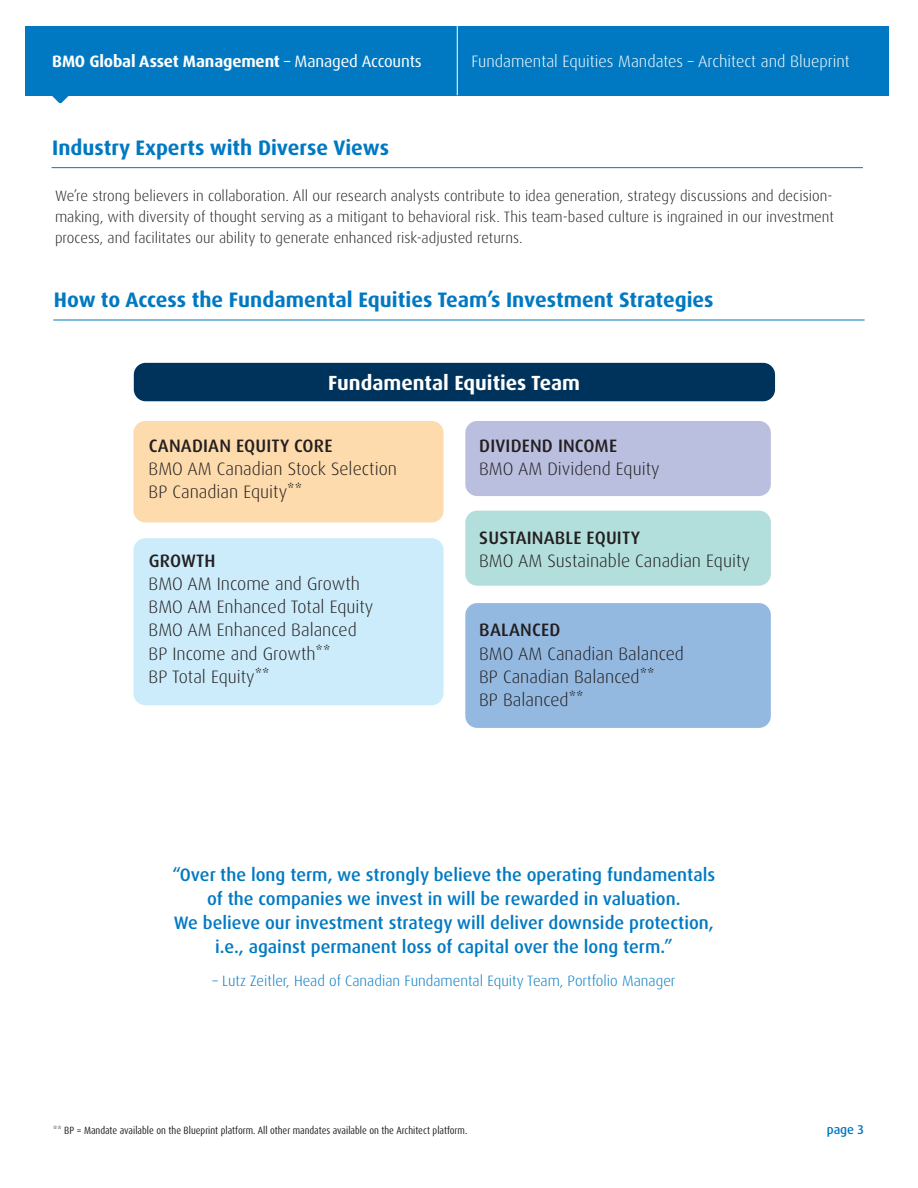
<style>
.page{position:relative;width:918px;height:1188px;background:#fff}
.page>*{position:absolute;margin:0;border:0;box-sizing:border-box;transform-origin:0 0}
.t1{font:700 21px "Dax Pro";color:#0079c2}
.t2{font:700 20.55px "Dax Pro";color:#fff}
.t3{font:300 18px "Dax Pro";color:#231f20}
.t4{font:500 18px/24px "Dax Pro";color:#0079c2;text-align:center}
.t5{font:500 18px "Dax Pro";letter-spacing:.01em;color:#231f20}
.t6{font:300 16.5px "Dax Pro";color:#fff}
.t7{font:700 16.5px "Dax Pro";letter-spacing:-.01em;color:#fff}
.t8{font:300 15px/21px "Dax Pro";color:#231f20;text-align:justify}
.t9{font:300 15px "Dax Pro";color:#0079c2}
.t10{font:13.5px "Dax Pro";letter-spacing:-.01em;color:#fff}
.t11{font:500 12.75px "Dax Pro";color:#0079c2}
.t12{font:condensed 10.5px "Dax Pro";color:#231f20}
.s1{font-weight:400}
</style>
<div class="page">
<div style="left:133px;top:421px;width:311px;height:101px;background:#fddbad;border-radius:12px"></div>
<div style="left:465px;top:421px;width:306px;height:75px;background:#bbbfdf;border-radius:12px"></div>
<div style="left:465px;top:603px;width:306px;height:125px;background:#94b9e1;border-radius:12px"></div>
<div style="left:465px;top:511px;width:306px;height:75px;background:#b2dedb;border-radius:12px"></div>
<div style="left:133px;top:538px;width:311px;height:167px;background:#ccecfb;border-radius:12px"></div>
<div style="left:25px;top:26px;width:864px;height:69px;background:#0079c2"></div>
<svg style="left:51px;top:95px;width:19px;height:8px"></svg>
<hr style="left:457px;top:23px;width:1px;height:72px;background:#fff">
<hr style="left:52px;top:167px;width:811px;height:1px;background:#0079c2">
<div style="left:134px;top:363px;width:641px;height:38px;background:#00335c;border-radius:12px"></div>
<hr style="left:53px;top:320px;width:812px;height:1px;background:#0079c2">
<p class="t7" style="left:52px;top:51px;width:371px">BMO Global Asset Management <span class="s1">– Managed Accounts</span></p>
<p class="t6" style="left:471px;top:51px;width:380px">Fundamental Equities Mandates – Architect and Blueprint</p>
<p class="t10" style="left:288px;top:58px;width:336px">BMO Private Sustainable Opportunities Canadian Equity Fund</p>
<p class="t1" style="left:52px;top:134px;width:338px">Industry Experts with Diverse Views</p>
<p class="t8" style="left:55px;top:185px;width:780px">We’re strong believers in collaboration. All our research analysts contribute to idea generation, strategy discussions and decision&shy;making, with diversity of thought serving as a mitigant to behavioral risk. This team-based culture is ingrained in our investment process, and facilitates our ability to generate enhanced risk-adjusted returns.</p>
<p class="t1" style="left:54px;top:286px;width:661px">How to Access the Fundamental Equities Team’s Investment Strategies</p>
<p class="t2" style="left:328px;top:370px;width:254px">Fundamental Equities Team</p>
<p class="t5" style="left:149px;top:434px;width:185px">CANADIAN EQUITY CORE</p>
<p class="t3" style="left:149px;top:457px;width:250px">BMO AM Canadian Stock Selection</p>
<p class="t3" style="left:149px;top:480px;width:155px">BP Canadian Equity**</p>
<p class="t5" style="left:149px;top:549px;width:68px">GROWTH</p>
<p class="t3" style="left:149px;top:572px;width:213px">BMO AM Income and Growth</p>
<p class="t3" style="left:149px;top:595px;width:226px">BMO AM Enhanced Total Equity</p>
<p class="t3" style="left:149px;top:619px;width:210px">BMO AM Enhanced Balanced</p>
<p class="t3" style="left:149px;top:642px;width:183px">BP Income and Growth**</p>
<p class="t3" style="left:149px;top:665px;width:123px">BP Total Equity**</p>
<p class="t5" style="left:479px;top:434px;width:139px">DIVIDEND INCOME</p>
<p class="t3" style="left:479px;top:457px;width:182px">BMO AM Dividend Equity</p>
<p class="t5" style="left:479px;top:526px;width:162px">SUSTAINABLE EQUITY</p>
<p class="t3" style="left:479px;top:549px;width:272px">BMO AM Sustainable Canadian Equity</p>
<p class="t5" style="left:479px;top:619px;width:83px">BALANCED</p>
<p class="t3" style="left:479px;top:642px;width:206px">BMO AM Canadian Balanced</p>
<p class="t3" style="left:479px;top:665px;width:177px">BP Canadian Balanced**</p>
<p class="t3" style="left:479px;top:688px;width:106px">BP Balanced**</p>
<p class="t4" style="left:172px;top:863px;width:544px">“Over the long term, we strongly believe the operating fundamentals of the companies we invest in will be rewarded in valuation.<br>We believe our investment strategy will deliver downside protection, i.e., against permanent loss of capital over the long term.”</p>
<p class="t9" style="left:213px;top:971px;width:465px">– Lutz Zeitler, Head of Canadian Fundamental Equity Team, Portfolio Manager</p>
<p class="t12" style="left:53px;top:1124px;width:416px">** BP = Mandate available on the Blueprint platform. All other mandates available on the Architect platform.</p>
<p class="t11" style="left:827px;top:1122px;width:39px">page 3</p>
</div>
